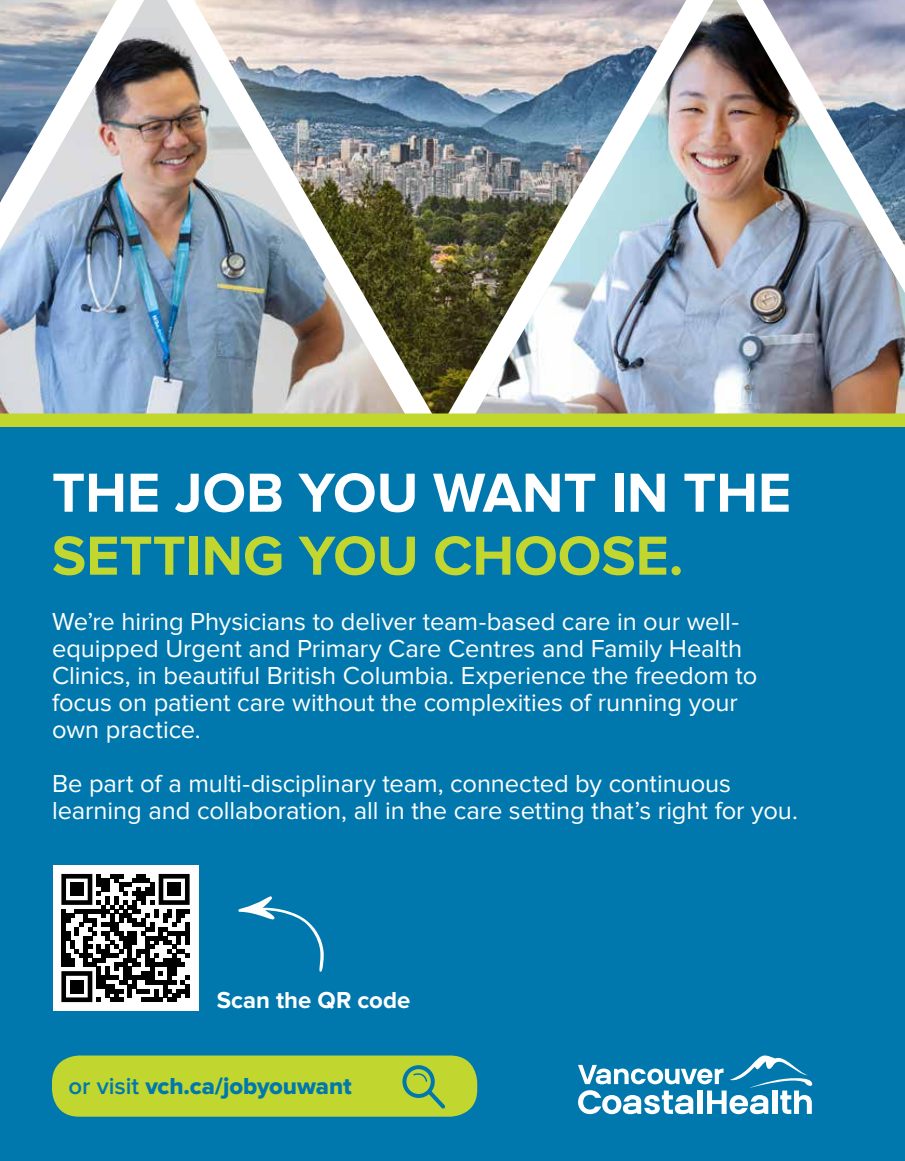
<style>
.page{position:relative;width:905px;height:1161px;background:#fff}
.page>*{position:absolute;margin:0;border:0;box-sizing:border-box;transform-origin:0 0}
.t1{font:700 57px "Proxima Nova";color:#fff}
.t2{font:700 57px "Proxima Nova";color:#c1d72f}
.t3{font:25.5px/27px "Proxima Nova";letter-spacing:-.005em;color:#fff}
.t4{font:24px "Proxima Nova Extrabld";letter-spacing:-.005em;color:#0078ae}
.t5{font:700 24px "Proxima Nova";color:#fff}
.s1{font-family:"Proxima Nova";font-weight:600}
</style>
<div class="page">
<svg style="left:0;top:0;width:435px;height:28px;background:#d9d1d0"></svg>
<img style="left:0;top:28px;width:435px;height:385px">
<img style="left:435px;top:0;width:31px;height:413px">
<img style="left:466px;top:0;width:438px;height:413px">
<div style="left:0;top:422px;width:904px;height:739px;background:#0078ae"></div>
<div style="left:0;top:413px;width:904px;height:14px;background:#c1d72e"></div>
<svg style="left:578px;top:1056px;width:234px;height:58px"></svg>
<div style="left:52px;top:1056px;width:425px;height:61px;background:#c1d72f;border-radius:27px"></div>
<div style="left:402px;top:1065px;width:33px;height:33px;border:4px solid #0078ae;border-radius:50%"></div>
<svg style="left:238px;top:896px;width:86px;height:76px"></svg>
<svg style="left:412px;top:1071px;width:33px;height:38px"></svg>
<div style="left:53px;top:865px;width:145px;height:146px;background:#fff"></div>
<svg style="left:61px;top:874px;width:129px;height:128px"></svg>
<div style="left:70px;top:883px;width:13px;height:13px;background:#000"></div>
<div style="left:167px;top:883px;width:14px;height:13px;background:#000"></div>
<div style="left:70px;top:980px;width:13px;height:13px;background:#000"></div>
<h1 class="t1" style="left:52px;top:460px;width:740px">THE JOB YOU WANT IN THE</h1>
<h1 class="t2" style="left:52px;top:523px;width:633px">SETTING YOU CHOOSE.</h1>
<p class="t3" style="left:52px;top:608px;width:706px">We’re hiring Physicians to deliver team-based care in our well&shy;equipped Urgent and Primary Care Centres and Family Health Clinics, in beautiful British Columbia. Experience the freedom to focus on patient care without the complexities of running your own practice.</p>
<p class="t3" style="left:52px;top:770px;width:747px">Be part of a multi-disciplinary team, connected by continuous learning and collaboration, all in the care setting that’s right for you.</p>
<p class="t5" style="left:217px;top:986px;width:195px">Scan the QR code</p>
<p class="t4" style="left:68px;top:1072px;width:285px"><span class="s1">or visit</span> vch.ca/jobyouwant</p>
</div>
